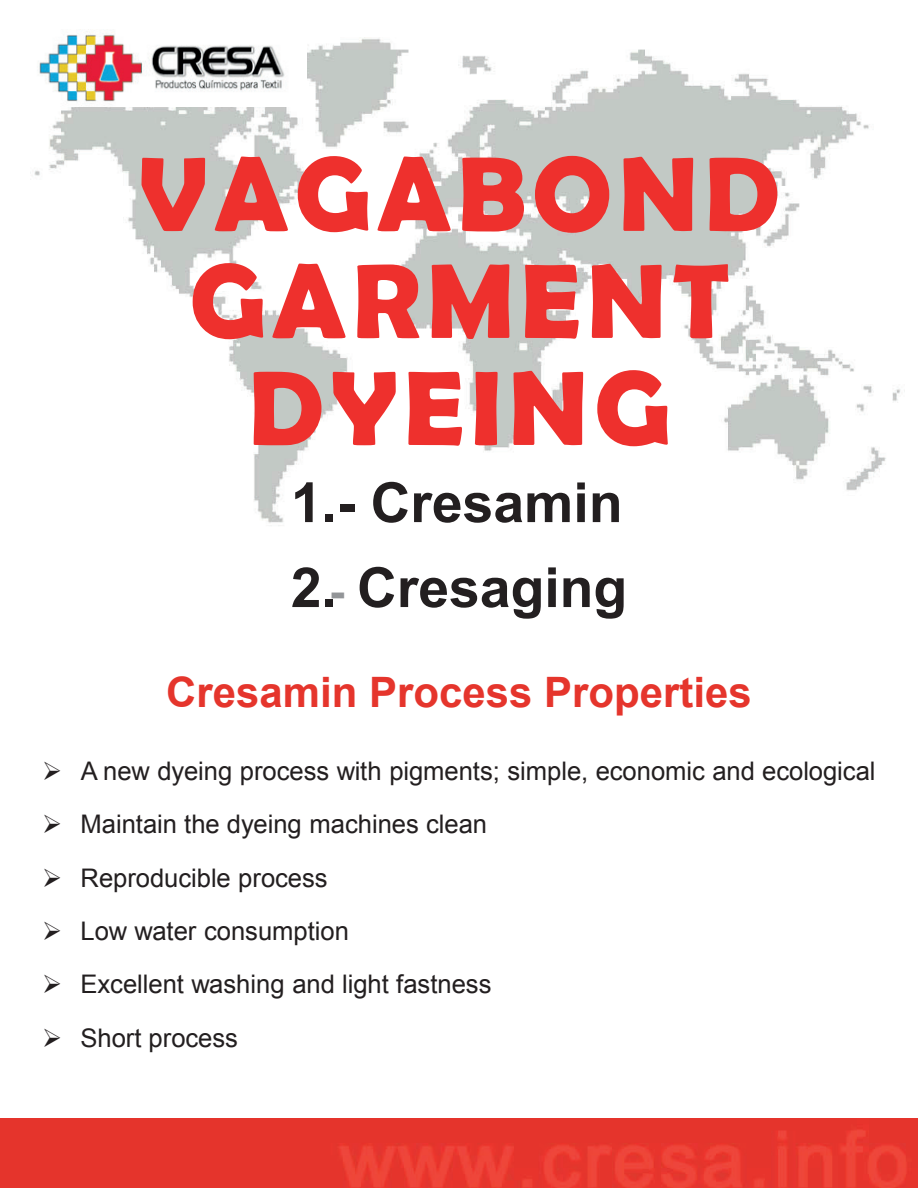
<style>
.page{position:relative;width:918px;height:1188px;background:#fff}
.page>*{position:absolute;margin:0;border:0;box-sizing:border-box;transform-origin:0 0}
.t1{font:700 106.65px/107.1px "Berlin Sans FB Demi";letter-spacing:.06em;color:#ee302d;text-align:center}
.t2{font:700 55.35px/84.9px "Arial";color:#231f20}
.t3{font:700 42px "Arial";color:#e5352c}
.t4{font:25.65px "Arial";letter-spacing:-.005em;color:#231f20}
.s1{font-size:46.2px;color:#939598}
</style>
<div class="page">
<img style="left:30px;top:29px;width:875px;height:497px">
<img style="left:30px;top:30px;width:276px;height:77px">
<img style="left:0;top:1119px;width:918px;height:69px">
<h1 class="t1" style="left:138px;top:139px;width:644px">VAGABOND<br>GARMENT<br>DYEING</h1>
<h2 class="t2" style="left:291px;top:462px;width:338px">1.- Cresamin<br>2.<span class="s1">-</span> Cresaging</h2>
<h3 class="t3" style="left:166px;top:665px;width:587px">Cresamin Process Properties</h3>
<p class="t4" style="left:42px;top:754px;width:835px">➢ A new dyeing process with pigments; simple, economic and ecological</p>
<p class="t4" style="left:42px;top:808px;width:446px">➢ Maintain the dyeing machines clean</p>
<p class="t4" style="left:42px;top:861px;width:287px">➢ Reproducible process</p>
<p class="t4" style="left:42px;top:914px;width:308px">➢ Low water consumption</p>
<p class="t4" style="left:42px;top:967px;width:451px">➢ Excellent washing and light fastness</p>
<p class="t4" style="left:42px;top:1021px;width:197px">➢ Short process</p>
</div>
